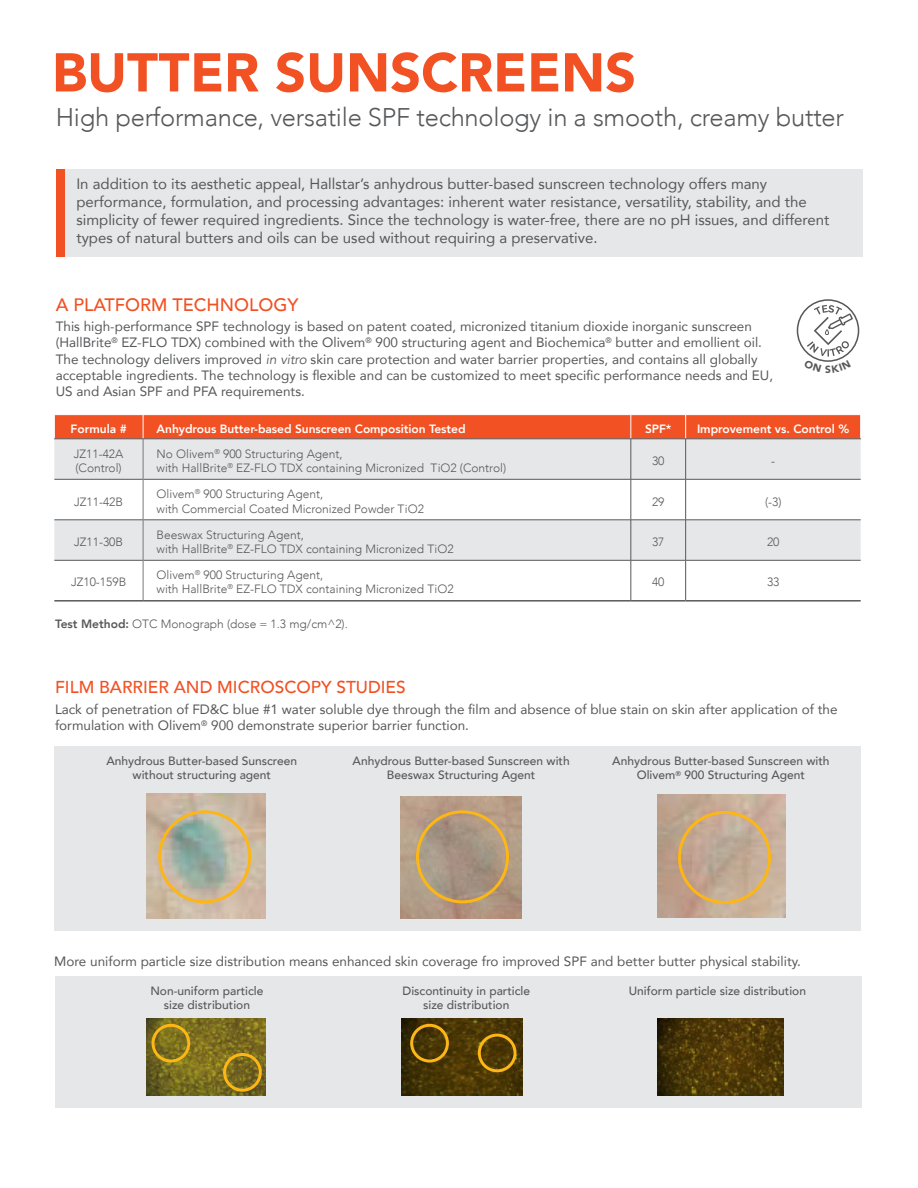
<style>
.page{position:relative;width:918px;height:1188px;background:#fff}
.page>*{position:absolute;margin:0;border:0;box-sizing:border-box;transform-origin:0 0}
.t1{font:900 54px "Avenir";color:#f15123}
.t2{font:300 25.5px "Avenir";letter-spacing:-.01em;color:#57585a}
.t3{font:500 18px "Avenir";color:#f15123}
.t4{font:500 17.25px "Avenir";color:#f15123}
.t5{font:15px/18px "Avenir";color:#57585a}
.t6{font:13.5px/16.2px "Avenir";color:#57585a}
._07_Chart-LeftColumn{font:300 12px/14.4px "Avenir";color:#57585a}
.t7{font:500 12px/14.4px "Avenir";color:#57585a;text-align:center}
._07_Chart-LeftColumn-2{font:800 12px "Avenir";letter-spacing:-.005em;color:#fff}
.s1{font-style:italic}
.s2{font-weight:800}
</style>
<div class="page">
<div style="left:63px;top:169px;width:799px;height:88px;background:#e6e7e9"></div>
<div style="left:56px;top:169px;width:8px;height:88px;background:#f15123"></div>
<div style="left:54px;top:440px;width:807px;height:39px;background:#e6e7e9"></div>
<svg style="left:54px;top:480px;width:807px;height:120px"></svg>
<svg style="left:54px;top:415px;width:807px;height:24px;background:#ec5327"></svg>
<hr style="left:631px;top:439px;width:1px;height:40px;background:#57585a">
<hr style="left:685px;top:439px;width:1px;height:40px;background:#57585a">
<hr style="left:631px;top:479px;width:1px;height:41px;background:#57585a">
<hr style="left:685px;top:479px;width:1px;height:41px;background:#57585a">
<hr style="left:631px;top:520px;width:1px;height:40px;background:#57585a">
<hr style="left:685px;top:520px;width:1px;height:40px;background:#57585a">
<hr style="left:631px;top:560px;width:1px;height:40px;background:#57585a">
<hr style="left:685px;top:560px;width:1px;height:40px;background:#57585a">
<hr style="left:54px;top:439px;width:89px;height:1px;background:#57585a">
<hr style="left:143px;top:439px;width:488px;height:1px;background:#57585a">
<hr style="left:631px;top:439px;width:55px;height:1px;background:#57585a">
<hr style="left:686px;top:439px;width:175px;height:1px;background:#57585a">
<hr style="left:54px;top:479px;width:89px;height:1px;background:#57585a">
<hr style="left:143px;top:479px;width:488px;height:1px;background:#57585a">
<hr style="left:631px;top:479px;width:55px;height:1px;background:#57585a">
<hr style="left:686px;top:479px;width:175px;height:1px;background:#57585a">
<hr style="left:54px;top:520px;width:89px;height:1px;background:#57585a">
<hr style="left:143px;top:520px;width:488px;height:1px;background:#57585a">
<hr style="left:631px;top:520px;width:55px;height:1px;background:#57585a">
<hr style="left:686px;top:520px;width:175px;height:1px;background:#57585a">
<hr style="left:54px;top:560px;width:89px;height:1px;background:#57585a">
<hr style="left:143px;top:560px;width:488px;height:1px;background:#57585a">
<hr style="left:631px;top:560px;width:55px;height:1px;background:#57585a">
<hr style="left:686px;top:560px;width:175px;height:1px;background:#57585a">
<hr style="left:54px;top:600px;width:89px;height:2px;background:#57585a">
<hr style="left:143px;top:600px;width:488px;height:2px;background:#57585a">
<hr style="left:631px;top:600px;width:55px;height:2px;background:#57585a">
<hr style="left:686px;top:600px;width:175px;height:2px;background:#57585a">
<hr style="left:143px;top:439px;width:1px;height:40px;background:#787a7d">
<hr style="left:143px;top:479px;width:1px;height:41px;background:#787a7d">
<hr style="left:143px;top:520px;width:1px;height:40px;background:#787a7d">
<hr style="left:143px;top:560px;width:1px;height:40px;background:#787a7d">
<div style="left:55px;top:976px;width:806px;height:132px;background:#e6e7e9"></div>
<div style="left:54px;top:747px;width:806px;height:184px;background:#e6e7e9"></div>
<img style="left:147px;top:794px;width:118px;height:124px">
<img style="left:400px;top:797px;width:122px;height:121px">
<img style="left:658px;top:794px;width:127px;height:123px">
<img style="left:147px;top:1019px;width:118px;height:76px">
<img style="left:401px;top:1019px;width:122px;height:76px">
<img style="left:658px;top:1019px;width:126px;height:76px">
<div style="left:158px;top:810px;width:93px;height:93px;border:3px solid #fcb615;border-radius:50%"></div>
<div style="left:678px;top:811px;width:93px;height:93px;border:3px solid #fcb615;border-radius:50%"></div>
<div style="left:152px;top:1024px;width:38px;height:39px;border:3px solid #fcb615;border-radius:50%"></div>
<div style="left:223px;top:1053px;width:39px;height:39px;border:3px solid #fcb615;border-radius:50%"></div>
<div style="left:478px;top:1034px;width:39px;height:38px;border:3px solid #fcb615;border-radius:50%"></div>
<div style="left:410px;top:1024px;width:39px;height:39px;border:3px solid #fcb615;border-radius:50%"></div>
<div style="left:416px;top:810px;width:93px;height:93px;border:3px solid #fcb615;border-radius:50%"></div>
<svg style="left:797px;top:299px;width:62px;height:63px"></svg>
<p class="t1" style="left:52px;top:26px;width:586px">BUTTER SUNSCREENS</p>
<p class="t2" style="left:56px;top:102px;width:790px">High performance, versatile SPF technology in a smooth, creamy butter</p>
<p class="t5" style="left:76px;top:174px;width:754px">In addition to its aesthetic appeal, Hallstar’s anhydrous butter-based sunscreen technology offers many performance, formulation, and processing advantages: inherent water resistance, versatility, stability, and the simplicity of fewer required ingredients. Since the technology is water-free, there are no pH issues, and different types of natural butters and oils can be used without requiring a preservative.</p>
<p class="t3" style="left:56px;top:289px;width:244px">A PLATFORM TECHNOLOGY</p>
<p class="t6" style="left:56px;top:318px;width:719px">This high-performance SPF technology is based on patent coated, micronized titanium dioxide inorganic sunscreen (HallBrite<sup>®</sup> EZ-FLO TDX) combined with the Olivem<sup>®</sup> 900 structuring agent and Biochemica<sup>®</sup> butter and emollient oil.<br>The technology delivers improved <span class="s1">in vitro</span> skin care protection and water barrier properties, and contains all globally acceptable ingredients. The technology is flexible and can be customized to meet specific performance needs and EU, US and Asian SPF and PFA requirements.</p>
<p class="_07_Chart-LeftColumn-2" style="left:71px;top:419px;width:58px">Formula #</p>
<p class="_07_Chart-LeftColumn-2" style="left:157px;top:419px;width:310px">Anhydrous Butter-based Sunscreen Composition Tested</p>
<p class="_07_Chart-LeftColumn-2" style="left:645px;top:419px;width:28px">SPF*</p>
<p class="_07_Chart-LeftColumn-2" style="left:697px;top:419px;width:154px">Improvement vs. Control %</p>
<p class="_07_Chart-LeftColumn" style="left:74px;top:447px;width:51px">JZ11-42A (Control)</p>
<p class="_07_Chart-LeftColumn" style="left:157px;top:447px;width:351px">No Olivem<sup>®</sup> 900 Structuring Agent,<br>with HallBrite<sup>®</sup> EZ-FLO TDX containing Micronized TiO2 (Control)</p>
<p class="_07_Chart-LeftColumn" style="left:652px;top:454px;width:14px">30</p>
<p class="_07_Chart-LeftColumn" style="left:771px;top:454px;width:5px">-</p>
<p class="_07_Chart-LeftColumn" style="left:74px;top:494px;width:50px">JZ11-42B</p>
<p class="_07_Chart-LeftColumn" style="left:157px;top:487px;width:269px">Olivem<sup>®</sup> 900 Structuring Agent,<br>with Commercial Coated Micronized Powder TiO2</p>
<p class="_07_Chart-LeftColumn" style="left:652px;top:494px;width:14px">29</p>
<p class="_07_Chart-LeftColumn" style="left:765px;top:494px;width:18px">(-3)</p>
<p class="_07_Chart-LeftColumn" style="left:74px;top:535px;width:50px">JZ11-30B</p>
<p class="_07_Chart-LeftColumn" style="left:157px;top:528px;width:299px">Beeswax Structuring Agent,<br>with HallBrite<sup>®</sup> EZ-FLO TDX containing Micronized TiO2</p>
<p class="_07_Chart-LeftColumn" style="left:652px;top:535px;width:14px">37</p>
<p class="_07_Chart-LeftColumn" style="left:767px;top:535px;width:14px">20</p>
<p class="_07_Chart-LeftColumn" style="left:71px;top:575px;width:57px">JZ10-159B</p>
<p class="_07_Chart-LeftColumn" style="left:157px;top:568px;width:299px">Olivem<sup>®</sup> 900 Structuring Agent,<br>with HallBrite<sup>®</sup> EZ-FLO TDX containing Micronized TiO2</p>
<p class="_07_Chart-LeftColumn" style="left:652px;top:575px;width:14px">40</p>
<p class="_07_Chart-LeftColumn" style="left:767px;top:575px;width:14px">33</p>
<p class="_07_Chart-LeftColumn" style="left:55px;top:617px;width:294px"><span class="s2">Test Method:</span> OTC Monograph (dose = 1.3 mg/cm^2).</p>
<p class="t4" style="left:55px;top:672px;width:352px">FILM BARRIER AND MICROSCOPY STUDIES</p>
<p class="t6" style="left:55px;top:701px;width:784px">Lack of penetration of FD&amp;C blue #1 water soluble dye through the film and absence of blue stain on skin after application of the formulation with Olivem<sup>®</sup> 900 demonstrate superior barrier function.</p>
<p class="t7" style="left:106px;top:753px;width:192px">Anhydrous Butter-based Sunscreen without structuring agent</p>
<p class="t7" style="left:353px;top:753px;width:219px">Anhydrous Butter-based Sunscreen with<br>Beeswax Structuring Agent</p>
<p class="t7" style="left:612px;top:753px;width:219px">Anhydrous Butter-based Sunscreen with<br>Olivem<sup>®</sup> 900 Structuring Agent</p>
<p class="t6" style="left:54px;top:953px;width:748px">More uniform particle size distribution means enhanced skin coverage fro improved SPF and better butter physical stability.</p>
<p class="t7" style="left:150px;top:983px;width:115px">Non-uniform particle size distribution</p>
<p class="t7" style="left:402px;top:983px;width:129px">Discontinuity in particle</p>
<p class="t7" style="left:423px;top:997px;width:88px">size distribution</p>
<p class="t7" style="left:629px;top:983px;width:179px">Uniform particle size distribution</p>
</div>
